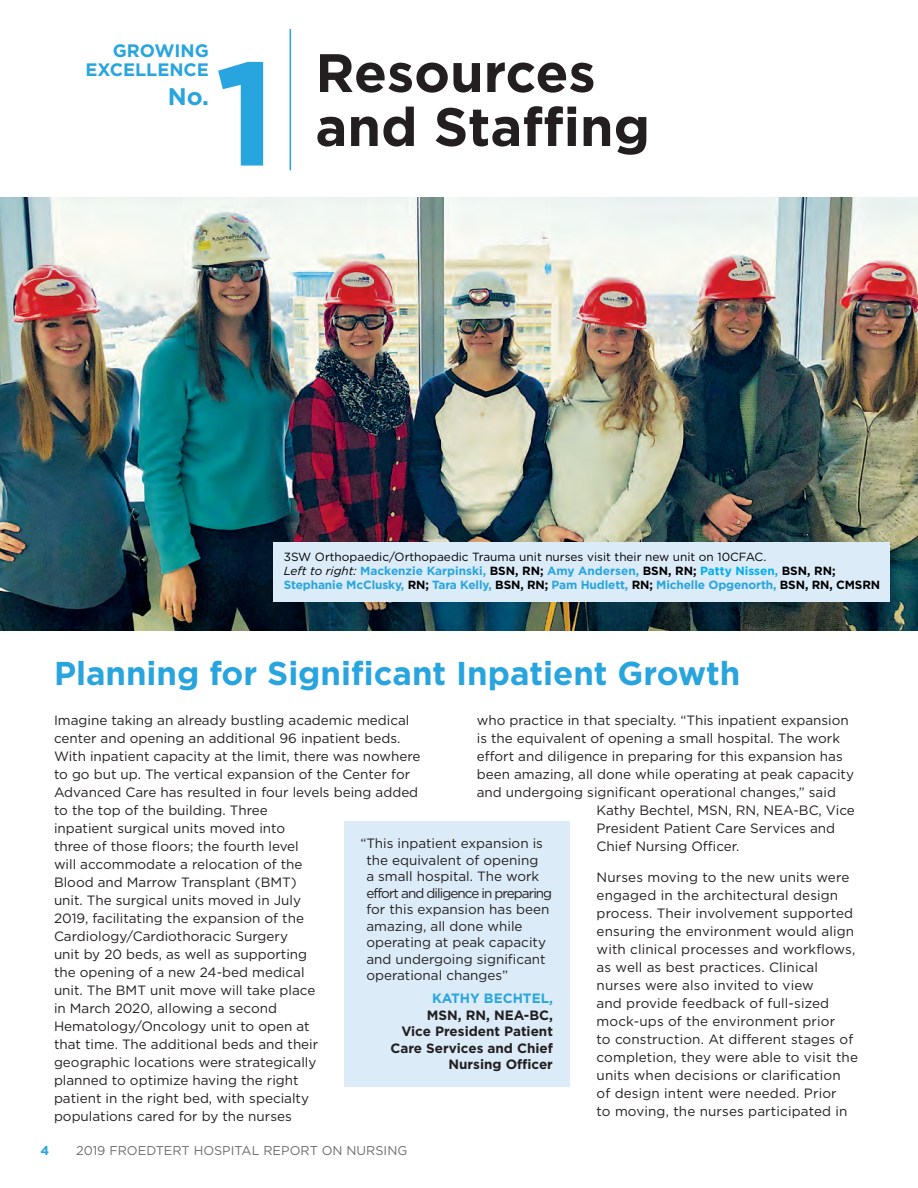
<style>
.page{position:relative;width:918px;height:1188px;background:#fff}
.page>*{position:absolute;margin:0;border:0;box-sizing:border-box;transform-origin:0 0}
.t1{font:700 147px "Gotham";color:#28a5de}
.t2{font:700 54px/54px "Gotham";color:#231f20}
.Body_Copy{font:700 33px "Gotham";color:#28a5de}
.t3{font:700 24px "Gotham";color:#28a5de}
.t4{font:700 18px/19.4px "Gotham";color:#28a5de;text-align:right}
.Body_Copy-2{font:13.5px/18px "Gotham";color:#231f20}
.Body_Copy-3{font:700 13.5px/16.5px "Gotham";color:#231f20;text-align:right}
.t5{font:12.75px "Gotham";color:#6c6d70}
.t6{font:700 12.75px "Gotham";color:#28a5de}
.t7{font:700 11.85px/14.2px "Gotham";letter-spacing:-.01em;color:#28a5de}
.t8{font:11.85px "Gotham";color:#000}
.s1{font-weight:400;font-style:italic;color:#000}
.s2{color:#000}
.s3{color:#00aeef}
.s4{color:#28a5de}
</style>
<div class="page">
<div style="left:344px;top:821px;width:226px;height:265px;background:#dbebf8"></div>
<hr style="left:290px;top:29px;width:1px;height:141px;background:#28a5de">
<img style="left:0;top:197px;width:918px;height:433px">
<div style="left:273px;top:542px;width:617px;height:60px;background:#dbebf8"></div>
<p class="t4" style="left:85px;top:41px;width:125px">GROWING<br>EXCELLENCE</p>
<p class="t3" style="left:168px;top:81px;width:43px">No.</p>
<p class="t1" style="left:215px;top:16px;width:64px">1</p>
<p class="t2" style="left:315px;top:46px;width:336px">Resources and Staffing</p>
<p class="t8" style="left:284px;top:549px;width:484px">3SW Orthopaedic/Orthopaedic Trauma unit nurses visit their new unit on 10CFAC.</p>
<p class="t7" style="left:284px;top:564px;width:598px"><span class="s1">Left to right:</span> Mackenzie Karpinski, <span class="s2">BSN, RN;</span> Amy Andersen, <span class="s2">BSN, RN;</span> <span class="s3">Patty Nissen</span>, <span class="s2">BSN, RN;<br></span>Stephanie McClusky, <span class="s2">RN;</span> Tara Kelly, <span class="s2">BSN, RN;</span> Pam Hudlett, <span class="s2">RN;</span> Michelle Opgenorth, <span class="s2">BSN, RN, CMSRN</span></p>
<p class="Body_Copy" style="left:54px;top:651px;width:688px">Planning for Significant Inpatient Growth</p>
<p class="Body_Copy-2" style="left:54px;top:711px;width:368px">Imagine taking an already bustling academic medical center and opening an additional 96 inpatient beds.<br>With inpatient capacity at the limit, there was nowhere to go but up. The vertical expansion of the Center for Advanced Care has resulted in four levels being added to the top of the building. Three<br>inpatient surgical units moved into<br>three of those floors; the fourth level<br>will accommodate a relocation of the<br>Blood and Marrow Transplant (BMT)<br>unit. The surgical units moved in July<br>2019, facilitating the expansion of the Cardiology/Cardiothoracic Surgery<br>unit by 20 beds, as well as supporting<br>the opening of a new 24-bed medical<br>unit. The BMT unit move will take place<br>in March 2020, allowing a second Hematology/Oncology unit to open at<br>that time. The additional beds and their<br>geographic locations were strategically<br>planned to optimize having the right<br>patient in the right bed, with specialty<br>populations cared for by the nurses</p>
<p class="Body_Copy-2" style="left:477px;top:711px;width:374px">who practice in that specialty. “This inpatient expansion</p>
<p class="Body_Copy-2" style="left:477px;top:729px;width:365px">is the equivalent of opening a small hospital. The work</p>
<p class="Body_Copy-2" style="left:477px;top:747px;width:368px">effort and diligence in preparing for this expansion has</p>
<p class="Body_Copy-2" style="left:477px;top:765px;width:379px">been amazing, all done while operating at peak capacity</p>
<p class="Body_Copy-2" style="left:477px;top:783px;width:361px">and undergoing significant operational changes,” said</p>
<p class="Body_Copy-2" style="left:597px;top:801px;width:260px">Kathy Bechtel, MSN, RN, NEA-BC, Vice</p>
<p class="Body_Copy-2" style="left:597px;top:819px;width:240px">President Patient Care Services and</p>
<p class="Body_Copy-2" style="left:597px;top:837px;width:144px">Chief Nursing Officer.</p>
<p class="Body_Copy-2" style="left:597px;top:868px;width:263px">Nurses moving to the new units were engaged in the architectural design process. Their involvement supported ensuring the environment would align with clinical processes and workflows, as well as best practices. Clinical nurses were also invited to view<br>and provide feedback of full-sized mock-ups of the environment prior<br>to construction. At different stages of completion, they were able to visit the units when decisions or clarification<br>of design intent were needed. Prior<br>to moving, the nurses participated in</p>
<p class="Body_Copy-2" style="left:366px;top:835px;width:187px;line-height:16.5px;text-indent:-6px">“This inpatient expansion is the equivalent of opening<br>a small hospital. The work effort and diligence in preparing for this expansion has been amazing, all done while operating at peak capacity and undergoing significant operational changes”</p>
<p class="Body_Copy-3" style="left:390px;top:990px;width:164px"><span class="s4">KATHY BECHTEL,<br></span>MSN, RN, NEA-BC,<br>Vice President Patient<br>Care Services and Chief<br>Nursing Officer</p>
<p class="t6" style="left:40px;top:1142px;width:10px">4</p>
<p class="t5" style="left:76px;top:1142px;width:333px">2019 FROEDTERT HOSPITAL REPORT ON NURSING</p>
</div>
